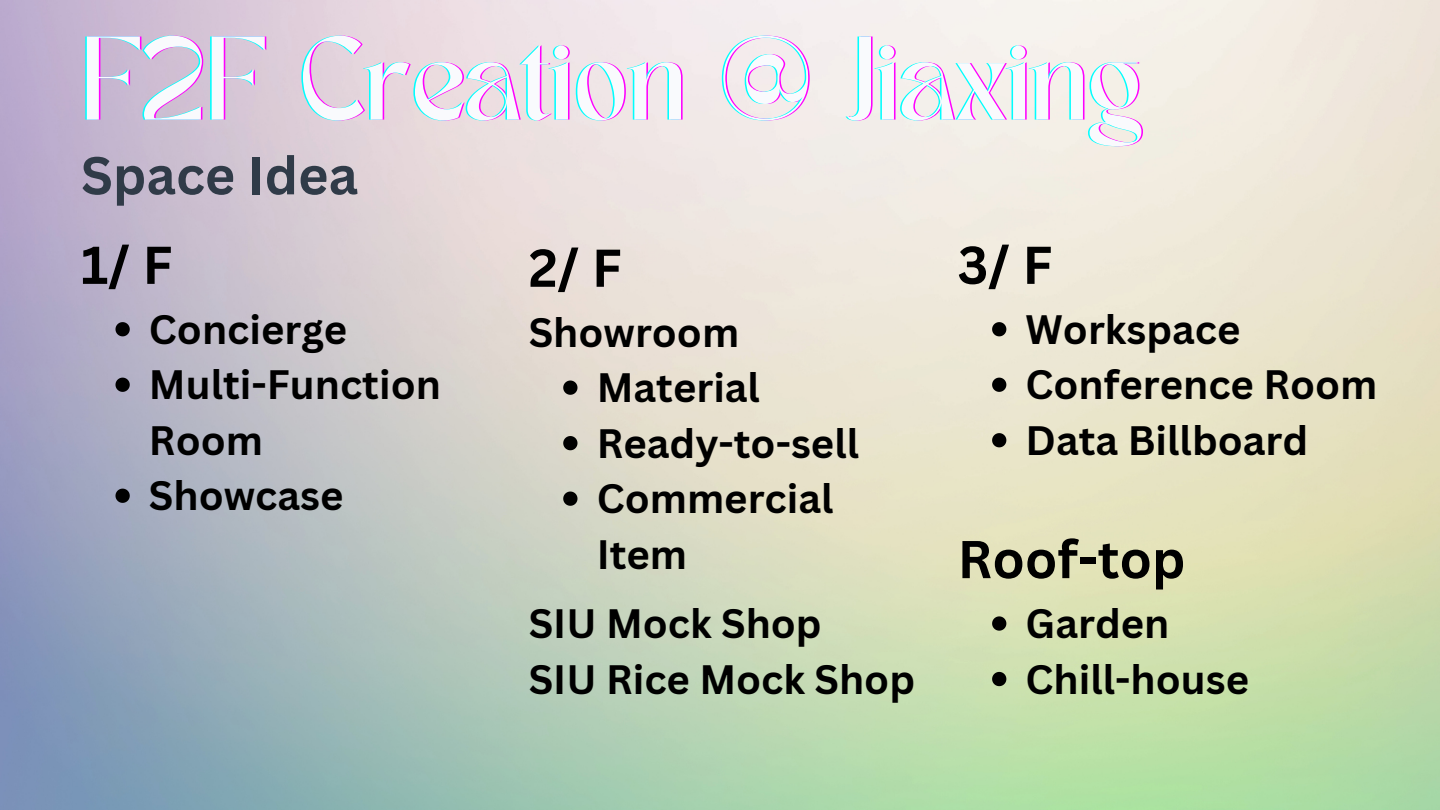
<style>
.page{position:relative;width:1440px;height:810px;background:#fff}
.page>*{position:absolute;margin:0;border:0;box-sizing:border-box;transform-origin:0 0}
.t1{font:83.1px "TAN";color:#0ff}
.t2{font:700 52px "Canva Sans";color:#000}
.t3{font:700 52px "Canva Sans";color:#303b48}
.t4{font:700 40px/55.5px "Canva Sans";color:#000}
</style>
<div class="page">
<img style="left:0;top:0;width:1440px;height:810px">
<svg style="left:992px;top:322px;width:14px;height:14px"></svg>
<svg style="left:992px;top:378px;width:14px;height:14px"></svg>
<svg style="left:992px;top:433px;width:14px;height:14px"></svg>
<svg style="left:992px;top:616px;width:14px;height:15px"></svg>
<svg style="left:992px;top:672px;width:14px;height:14px"></svg>
<svg style="left:116px;top:322px;width:14px;height:14px"></svg>
<svg style="left:116px;top:378px;width:14px;height:14px"></svg>
<svg style="left:116px;top:489px;width:14px;height:14px"></svg>
<svg style="left:563px;top:381px;width:14px;height:14px"></svg>
<svg style="left:563px;top:436px;width:14px;height:14px"></svg>
<svg style="left:563px;top:492px;width:14px;height:14px"></svg>
<h1 class="t1" style="left:79px;top:36px;width:1061px">F2F Creation @ Jiaxing</h1>
<h2 class="t3" style="left:81px;top:139px;width:279px">Space Idea</h2>
<h2 class="t2" style="left:81px;top:228px;width:93px">1/ F</h2>
<p class="t4" style="left:149px;top:301px;width:293px">Concierge<br>Multi-Function<br>Room<br>Showcase</p>
<h2 class="t2" style="left:529px;top:231px;width:95px">2/ F</h2>
<p class="t4" style="left:529px;top:304px;width:212px">Showroom</p>
<p class="t4" style="left:597px;top:359px;width:264px">Material<br>Ready-to-sell<br>Commercial<br>Item</p>
<p class="t4" style="left:529px;top:595px;width:388px">SIU Mock Shop<br>SIU Rice Mock Shop</p>
<h2 class="t2" style="left:958px;top:228px;width:96px">3/ F</h2>
<p class="t4" style="left:1026px;top:301px;width:353px">Workspace<br>Conference Room<br>Data Billboard</p>
<h2 class="t2" style="left:958px;top:523px;width:229px">Roof-top</h2>
<p class="t4" style="left:1026px;top:595px;width:225px">Garden<br>Chill-house</p>
</div>
